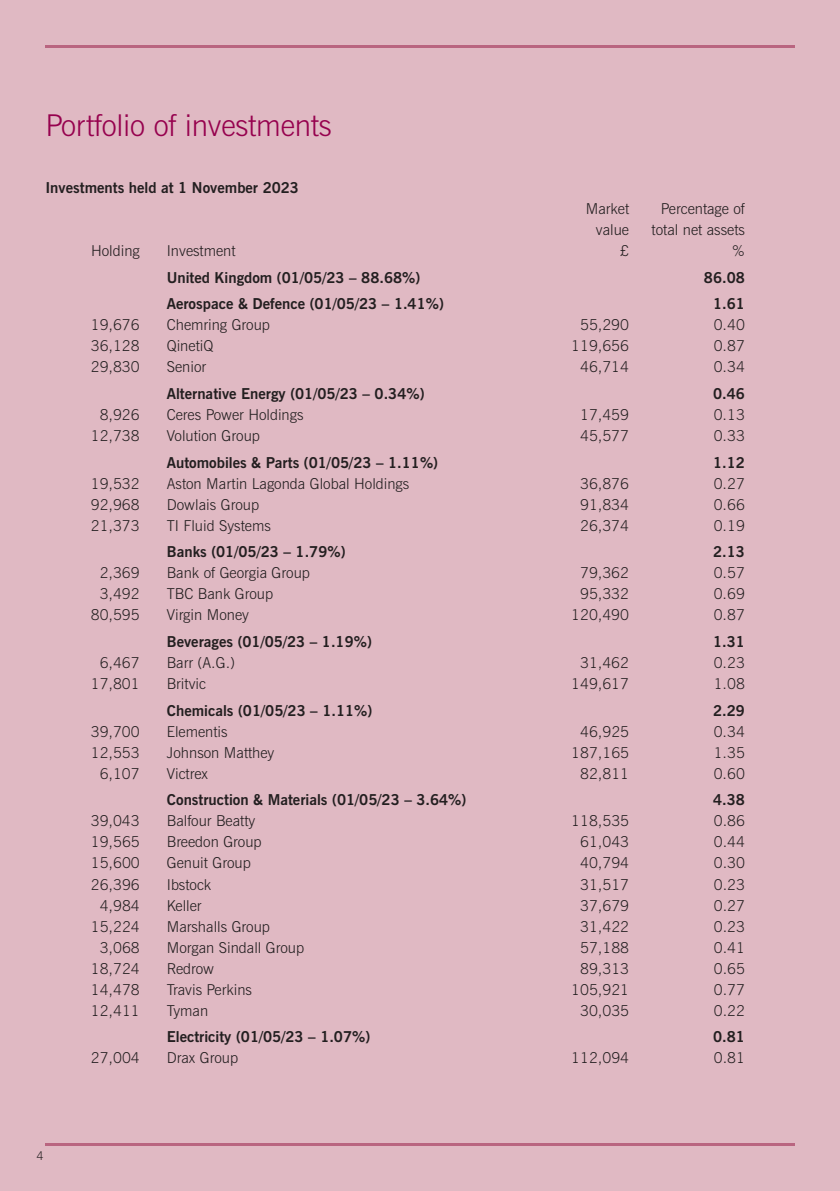
<style>
.page{position:relative;width:840px;height:1191px;background:#fff}
.page>*{position:absolute;margin:0;border:0;box-sizing:border-box;transform-origin:0 0}
.t1{font:300 30px "News Gothic BT";letter-spacing:-.01em;color:#96014e}
.t2{font:300 15px "News Gothic BT";color:#231f20}
.t3{font:700 15px "News Gothic BT";color:#231f20}
.t4{font:300 12px "News Gothic BT";color:#231f20}
</style>
<div class="page">
<div style="left:0;top:0;width:839px;height:1191px;background:#e0b9c3"></div>
<hr style="left:45px;top:45px;width:749px;height:2px;background:#b96580">
<hr style="left:45px;top:1143px;width:749px;height:2px;background:#b96580">
<h1 class="t1" style="left:45px;top:114px;width:288px">Portfolio of investments</h1>
<p class="t3" style="left:45px;top:179px;width:255px">Investments held at 1 November 2023</p>
<p class="t2" style="left:585px;top:203px;width:45px">Market</p>
<p class="t2" style="left:660px;top:203px;width:85px">Percentage of</p>
<p class="t2" style="left:595px;top:224px;width:35px">value</p>
<p class="t2" style="left:651px;top:224px;width:95px">total net assets</p>
<p class="t4" style="left:36px;top:1151px;width:9px">4</p>
<p class="t2" style="left:91px;top:245px;width:50px">Holding</p>
<p class="t2" style="left:167px;top:245px;width:70px">Investment</p>
<p class="t2" style="left:620px;top:245px;width:10px">£</p>
<p class="t2" style="left:731px;top:245px;width:15px">%</p>
<p class="t3" style="left:167px;top:269px;width:255px">United Kingdom (01/05/23 – 88.68%)</p>
<p class="t3" style="left:703px;top:269px;width:42px">86.08</p>
<p class="t3" style="left:167px;top:295px;width:278px">Aerospace &amp; Defence (01/05/23 – 1.41%)</p>
<p class="t3" style="left:712px;top:295px;width:33px">1.61</p>
<p class="t2" style="left:91px;top:319px;width:51px">19,676</p>
<p class="t2" style="left:167px;top:319px;width:105px">Chemring Group</p>
<p class="t2" style="left:579px;top:319px;width:51px">55,290</p>
<p class="t2" style="left:713px;top:319px;width:33px">0.40</p>
<p class="t2" style="left:91px;top:340px;width:51px">36,128</p>
<p class="t2" style="left:167px;top:340px;width:48px">QinetiQ</p>
<p class="t2" style="left:571px;top:340px;width:59px">119,656</p>
<p class="t2" style="left:713px;top:340px;width:33px">0.87</p>
<p class="t2" style="left:91px;top:361px;width:51px">29,830</p>
<p class="t2" style="left:167px;top:361px;width:41px">Senior</p>
<p class="t2" style="left:579px;top:361px;width:51px">46,714</p>
<p class="t2" style="left:713px;top:361px;width:33px">0.34</p>
<p class="t3" style="left:167px;top:385px;width:259px">Alternative Energy (01/05/23 – 0.34%)</p>
<p class="t3" style="left:712px;top:385px;width:33px">0.46</p>
<p class="t2" style="left:100px;top:409px;width:42px">8,926</p>
<p class="t2" style="left:167px;top:409px;width:138px">Ceres Power Holdings</p>
<p class="t2" style="left:579px;top:409px;width:51px">17,459</p>
<p class="t2" style="left:713px;top:409px;width:33px">0.13</p>
<p class="t2" style="left:91px;top:430px;width:51px">12,738</p>
<p class="t2" style="left:167px;top:430px;width:95px">Volution Group</p>
<p class="t2" style="left:579px;top:430px;width:51px">45,577</p>
<p class="t2" style="left:713px;top:430px;width:33px">0.33</p>
<p class="t3" style="left:167px;top:454px;width:273px">Automobiles &amp; Parts (01/05/23 – 1.11%)</p>
<p class="t3" style="left:712px;top:454px;width:33px">1.12</p>
<p class="t2" style="left:91px;top:478px;width:51px">19,532</p>
<p class="t2" style="left:167px;top:478px;width:244px">Aston Martin Lagonda Global Holdings</p>
<p class="t2" style="left:579px;top:478px;width:51px">36,876</p>
<p class="t2" style="left:713px;top:478px;width:33px">0.27</p>
<p class="t2" style="left:91px;top:499px;width:51px">92,968</p>
<p class="t2" style="left:167px;top:499px;width:94px">Dowlais Group</p>
<p class="t2" style="left:579px;top:499px;width:51px">91,834</p>
<p class="t2" style="left:713px;top:499px;width:33px">0.66</p>
<p class="t2" style="left:91px;top:520px;width:51px">21,373</p>
<p class="t2" style="left:167px;top:520px;width:105px">TI Fluid Systems</p>
<p class="t2" style="left:579px;top:520px;width:51px">26,374</p>
<p class="t2" style="left:713px;top:520px;width:33px">0.19</p>
<p class="t3" style="left:167px;top:543px;width:180px">Banks (01/05/23 – 1.79%)</p>
<p class="t3" style="left:712px;top:543px;width:33px">2.13</p>
<p class="t2" style="left:100px;top:567px;width:42px">2,369</p>
<p class="t2" style="left:167px;top:567px;width:144px">Bank of Georgia Group</p>
<p class="t2" style="left:579px;top:567px;width:51px">79,362</p>
<p class="t2" style="left:713px;top:567px;width:33px">0.57</p>
<p class="t2" style="left:100px;top:588px;width:42px">3,492</p>
<p class="t2" style="left:167px;top:588px;width:108px">TBC Bank Group</p>
<p class="t2" style="left:579px;top:588px;width:51px">95,332</p>
<p class="t2" style="left:713px;top:588px;width:33px">0.69</p>
<p class="t2" style="left:91px;top:609px;width:51px">80,595</p>
<p class="t2" style="left:167px;top:609px;width:84px">Virgin Money</p>
<p class="t2" style="left:571px;top:609px;width:59px">120,490</p>
<p class="t2" style="left:713px;top:609px;width:33px">0.87</p>
<p class="t3" style="left:167px;top:633px;width:206px">Beverages (01/05/23 – 1.19%)</p>
<p class="t3" style="left:712px;top:633px;width:33px">1.31</p>
<p class="t2" style="left:100px;top:657px;width:42px">6,467</p>
<p class="t2" style="left:167px;top:657px;width:70px">Barr (A.G.)</p>
<p class="t2" style="left:579px;top:657px;width:51px">31,462</p>
<p class="t2" style="left:713px;top:657px;width:33px">0.23</p>
<p class="t2" style="left:91px;top:678px;width:51px">17,801</p>
<p class="t2" style="left:167px;top:678px;width:41px">Britvic</p>
<p class="t2" style="left:571px;top:678px;width:59px">149,617</p>
<p class="t2" style="left:713px;top:678px;width:33px">1.08</p>
<p class="t3" style="left:167px;top:702px;width:207px">Chemicals (01/05/23 – 1.11%)</p>
<p class="t3" style="left:712px;top:702px;width:33px">2.29</p>
<p class="t2" style="left:91px;top:726px;width:51px">39,700</p>
<p class="t2" style="left:167px;top:726px;width:62px">Elementis</p>
<p class="t2" style="left:579px;top:726px;width:51px">46,925</p>
<p class="t2" style="left:713px;top:726px;width:33px">0.34</p>
<p class="t2" style="left:91px;top:747px;width:51px">12,553</p>
<p class="t2" style="left:167px;top:747px;width:109px">Johnson Matthey</p>
<p class="t2" style="left:571px;top:747px;width:59px">187,165</p>
<p class="t2" style="left:713px;top:747px;width:33px">1.35</p>
<p class="t2" style="left:100px;top:768px;width:42px">6,107</p>
<p class="t2" style="left:167px;top:768px;width:43px">Victrex</p>
<p class="t2" style="left:579px;top:768px;width:51px">82,811</p>
<p class="t2" style="left:713px;top:768px;width:33px">0.60</p>
<p class="t3" style="left:167px;top:791px;width:301px">Construction &amp; Materials (01/05/23 – 3.64%)</p>
<p class="t3" style="left:712px;top:791px;width:33px">4.38</p>
<p class="t2" style="left:91px;top:815px;width:51px">39,043</p>
<p class="t2" style="left:167px;top:815px;width:90px">Balfour Beatty</p>
<p class="t2" style="left:571px;top:815px;width:59px">118,535</p>
<p class="t2" style="left:713px;top:815px;width:33px">0.86</p>
<p class="t2" style="left:91px;top:836px;width:51px">19,565</p>
<p class="t2" style="left:167px;top:836px;width:96px">Breedon Group</p>
<p class="t2" style="left:579px;top:836px;width:51px">61,043</p>
<p class="t2" style="left:713px;top:836px;width:33px">0.44</p>
<p class="t2" style="left:91px;top:857px;width:51px">15,600</p>
<p class="t2" style="left:167px;top:857px;width:85px">Genuit Group</p>
<p class="t2" style="left:579px;top:857px;width:51px">40,794</p>
<p class="t2" style="left:713px;top:857px;width:33px">0.30</p>
<p class="t2" style="left:91px;top:878px;width:51px">26,396</p>
<p class="t2" style="left:167px;top:878px;width:46px">Ibstock</p>
<p class="t2" style="left:579px;top:878px;width:51px">31,517</p>
<p class="t2" style="left:713px;top:878px;width:33px">0.23</p>
<p class="t2" style="left:100px;top:899px;width:42px">4,984</p>
<p class="t2" style="left:167px;top:899px;width:36px">Keller</p>
<p class="t2" style="left:579px;top:899px;width:51px">37,679</p>
<p class="t2" style="left:713px;top:899px;width:33px">0.27</p>
<p class="t2" style="left:91px;top:920px;width:51px">15,224</p>
<p class="t2" style="left:167px;top:920px;width:105px">Marshalls Group</p>
<p class="t2" style="left:579px;top:920px;width:51px">31,422</p>
<p class="t2" style="left:713px;top:920px;width:33px">0.23</p>
<p class="t2" style="left:100px;top:941px;width:42px">3,068</p>
<p class="t2" style="left:167px;top:941px;width:139px">Morgan Sindall Group</p>
<p class="t2" style="left:579px;top:941px;width:51px">57,188</p>
<p class="t2" style="left:713px;top:941px;width:33px">0.41</p>
<p class="t2" style="left:91px;top:962px;width:51px">18,724</p>
<p class="t2" style="left:167px;top:962px;width:49px">Redrow</p>
<p class="t2" style="left:579px;top:962px;width:51px">89,313</p>
<p class="t2" style="left:713px;top:962px;width:33px">0.65</p>
<p class="t2" style="left:91px;top:983px;width:51px">14,478</p>
<p class="t2" style="left:167px;top:983px;width:87px">Travis Perkins</p>
<p class="t2" style="left:571px;top:983px;width:59px">105,921</p>
<p class="t2" style="left:713px;top:983px;width:33px">0.77</p>
<p class="t2" style="left:91px;top:1004px;width:51px">12,411</p>
<p class="t2" style="left:167px;top:1004px;width:43px">Tyman</p>
<p class="t2" style="left:579px;top:1004px;width:51px">30,035</p>
<p class="t2" style="left:713px;top:1004px;width:33px">0.22</p>
<p class="t3" style="left:167px;top:1028px;width:205px">Electricity (01/05/23 – 1.07%)</p>
<p class="t3" style="left:712px;top:1028px;width:33px">0.81</p>
<p class="t2" style="left:91px;top:1052px;width:51px">27,004</p>
<p class="t2" style="left:167px;top:1052px;width:73px">Drax Group</p>
<p class="t2" style="left:571px;top:1052px;width:59px">112,094</p>
<p class="t2" style="left:713px;top:1052px;width:33px">0.81</p>
</div>
